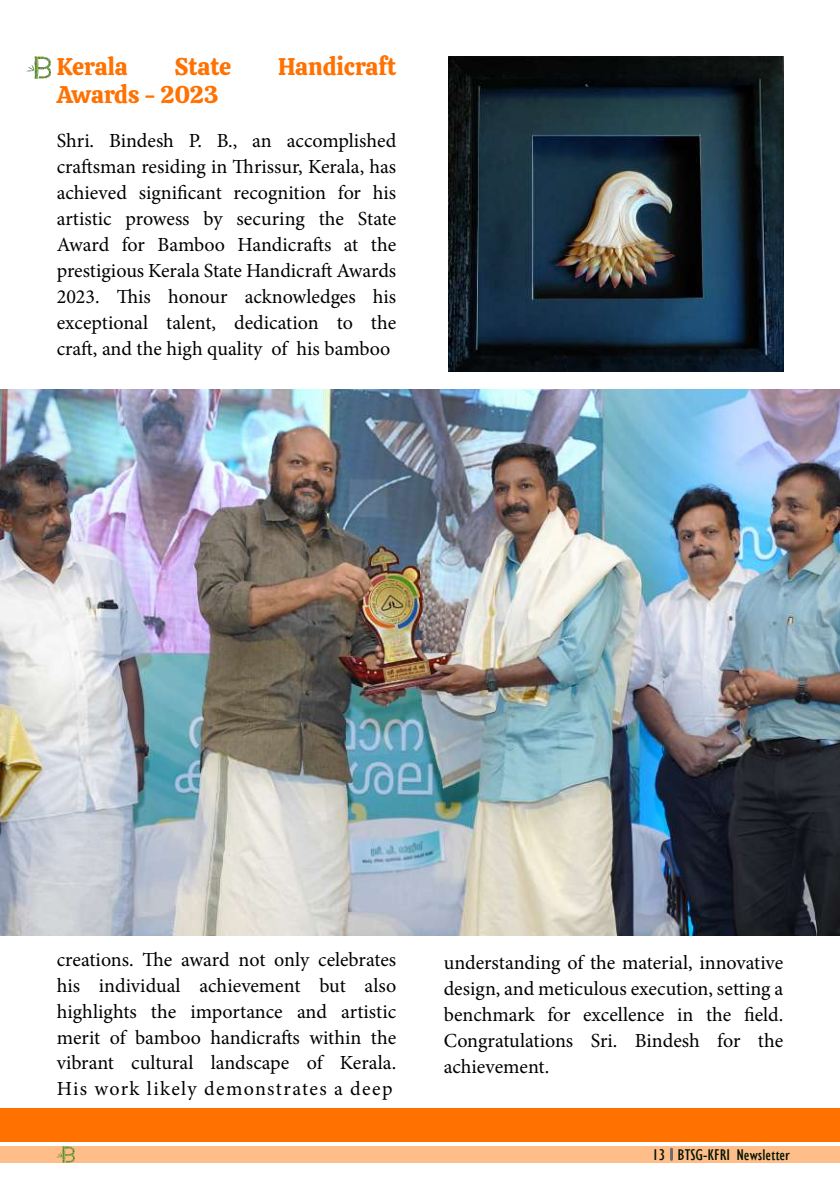
<style>
.page{position:relative;width:840px;height:1191px;background:#fff}
.page>*{position:absolute;margin:0;border:0;box-sizing:border-box;transform-origin:0 0}
.t1{font:24px "Calistoga";color:#ff7100}
.t2{font:20px/26px "Minion Pro";color:#000;text-align:justify}
.t3{font:condensed 16px "Gill Sans";color:#001300;scale:1.14 1}
</style>
<div class="page">
<div style="left:0;top:1108px;width:839px;height:34px;background:#ff7100"></div>
<div style="left:0;top:1146px;width:839px;height:17px;background:#ffbd89"></div>
<svg style="left:670px;top:1147px;width:2px;height:13px"></svg>
<img style="left:57px;top:1146px;width:18px;height:16px">
<img style="left:26px;top:57px;width:25px;height:21px">
<img style="left:0;top:389px;width:839px;height:546px">
<img style="left:448px;top:57px;width:334px;height:314px">
<p class="t1" style="left:57px;top:51px;width:73px">Kerala</p>
<p class="t1" style="left:174px;top:51px;width:58px">State</p>
<p class="t1" style="left:278px;top:51px;width:120px">Handicraft</p>
<p class="t1" style="left:57px;top:79px;width:163px">Awards - 2023</p>
<p class="t2" style="left:57px;top:130px;width:341px">Shri. Bindesh P. B., an accomplished craftsman residing in Thrissur, Kerala, has achieved significant recognition for his artistic prowess by securing the State Award for Bamboo Handicrafts at the prestigious Kerala State Handicraft Awards 2023. This honour acknowledges his exceptional talent, dedication to the craft, and the high quality of his bamboo</p>
<p class="t2" style="left:57px;top:948px;width:341px">creations. The award not only celebrates his individual achievement but also highlights the importance and artistic merit of bamboo handicrafts within the vibrant cultural landscape of Kerala.<br>His work likely demonstrates a deep</p>
<p class="t2" style="left:443px;top:951px;width:341px">understanding of the material, innovative design, and meticulous execution, setting a benchmark for excellence in the field.<br>Congratulations Sri. Bindesh for the achievement.</p>
<p class="t3" style="left:651px;top:1148px;width:122px">13 BTSG-KFRI Newsletter</p>
</div>
